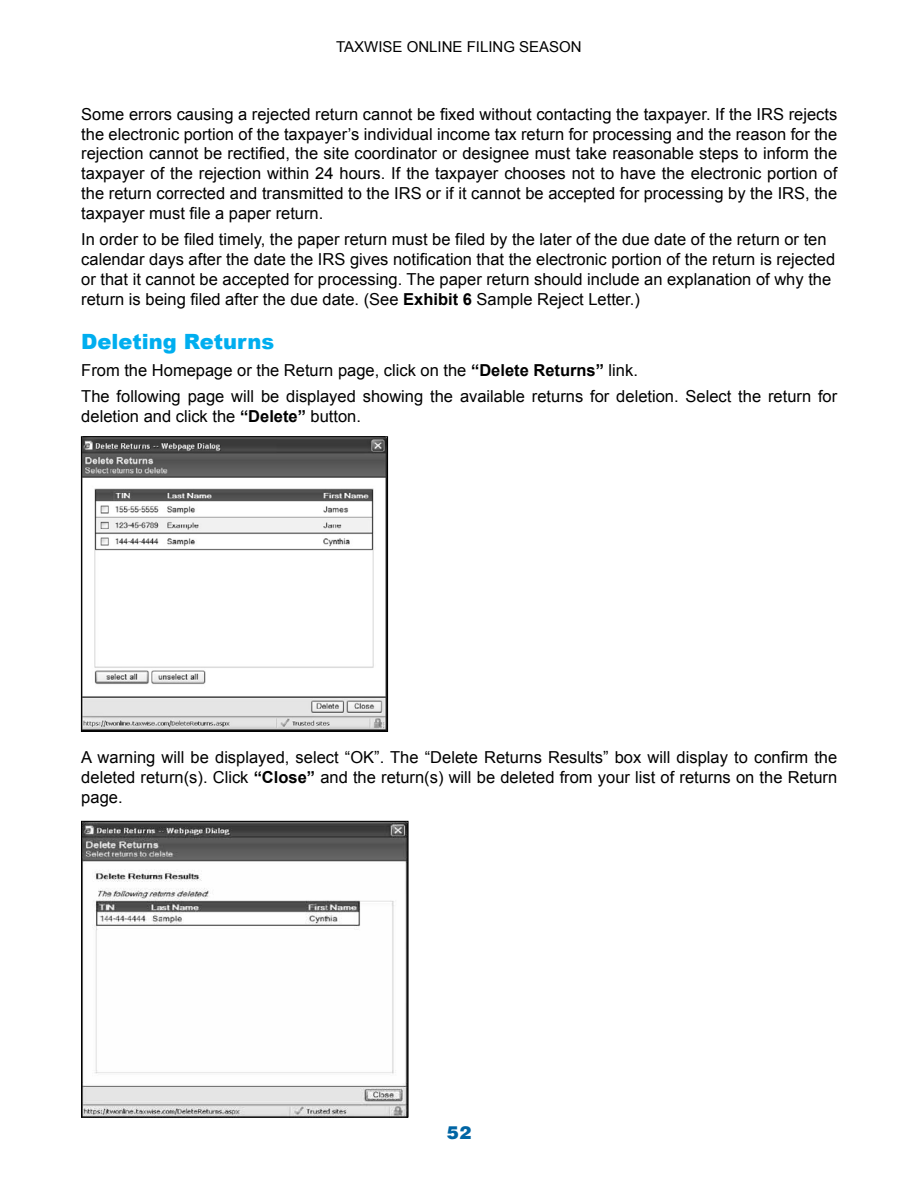
<style>
.page{position:relative;width:918px;height:1188px;background:#fff}
.page>*{position:absolute;margin:0;border:0;box-sizing:border-box;transform-origin:0 0}
.t1{font:900 21px "Arial";color:#00aeef}
.t2{font:900 18px "Helvetica LT Std";color:#0065a4}
.t3{font:16.5px/19.8px "Arial";color:#000;text-align:justify}
.t4{font:15px "Arial";color:#000}
.s1{font-weight:700}
</style>
<div class="page">
<img style="left:83px;top:438px;width:303px;height:292px">
<div style="left:81px;top:436px;width:307px;height:296px;border:1px solid #000"></div>
<img style="left:83px;top:823px;width:324px;height:293px">
<div style="left:81px;top:821px;width:328px;height:297px;border:1px solid #000"></div>
<p class="t4" style="left:336px;top:37px;width:147px">TaxWise Online FILIN</p>
<p class="t4" style="left:503px;top:37px;width:27px">G SEAS</p>
<p class="t4" style="left:559px;top:37px;width:22px">ON</p>
<p class="t3" style="left:81px;top:104px;width:758px">Some errors causing a rejected return cannot be fixed without contacting the taxpayer. If the IRS rejects the electronic portion of the taxpayer’s individual income tax return for processing and the reason for the rejection cannot be rectified, the site coordinator or designee must take reasonable steps to inform the taxpayer of the rejection within 24 hours. If the taxpayer chooses not to have the electronic portion of the return corrected and transmitted to the IRS or if it cannot be accepted for processing by the IRS, the taxpayer must file a paper return.</p>
<p class="t3" style="left:81px;top:230px;width:755px;text-align:left">In order to be filed timely, the paper return must be filed by the later of the due date of the return or ten calendar days after the date the IRS gives notification that the electronic portion of the return is rejected or that it cannot be accepted for processing. The paper return should include an explanation of why the return is being filed after the due date. (See <span class="s1">Exhibit 6</span> Sample Reject Letter.)</p>
<p class="t1" style="left:81px;top:330px;width:195px">Deleting Returns</p>
<p class="t3" style="left:81px;top:357px;width:757px;line-height:26.5px">From the Homepage or the Return page, click on the <span class="s1">“Delete Returns”</span> link.<br>The following page will be displayed showing the available returns for deletion. Select the return for</p>
<p class="t3" style="left:81px;top:406px;width:281px">deletion and click the <span class="s1">“Delete”</span> button.</p>
<p class="t3" style="left:81px;top:747px;width:757px">A warning will be displayed, select “OK”. The “Delete Returns Results” box will display to confirm the deleted return(s). Click <span class="s1">“Close”</span> and the return(s) will be deleted from your list of returns on the Return page.</p>
<p class="t2" style="left:447px;top:1121px;width:26px">52</p>
</div>
